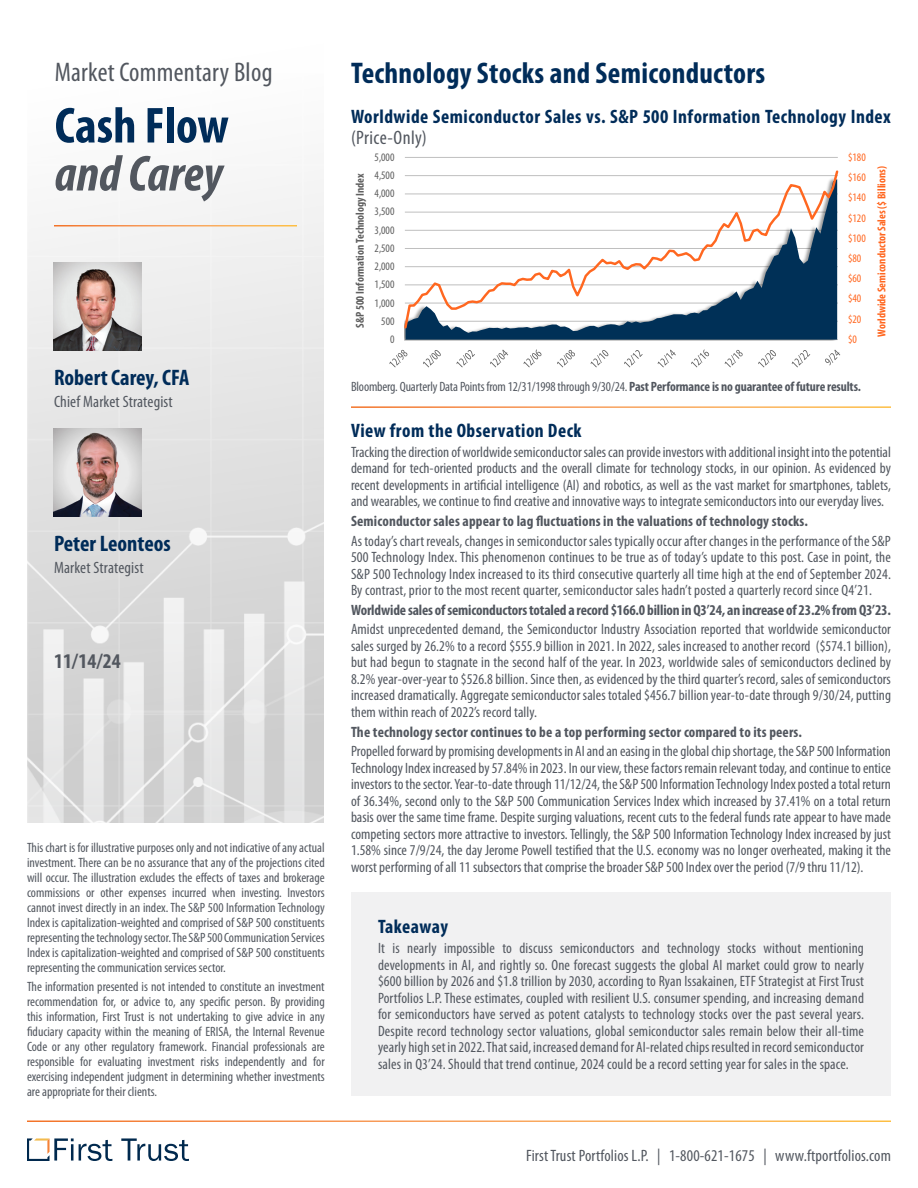
<style>
.page{position:relative;width:918px;height:1188px;background:#fff}
.page>*{position:absolute;margin:0;border:0;box-sizing:border-box;transform-origin:0 0}
.Body_Copy{font:700 condensed 51px "Myriad Pro";color:#002c59}
.Body_Copy-2{font:italic 700 condensed 51px "Myriad Pro";color:#52575f}
.Body_Copy-3{font:700 condensed 30px "Myriad Pro";letter-spacing:.01em;color:#002c59}
.Body_Copy-4{font:condensed 27px "Myriad Pro";letter-spacing:.01em;color:#52575f}
.Body_Copy-5{font:700 condensed 22.5px "Myriad Pro";color:#002c59}
.Body_Copy-6{font:700 condensed 21px "Myriad Pro";color:#52575f}
.Body_Headers_Blue{font:700 condensed 19.5px/21px "Myriad Pro";letter-spacing:.025em;color:#002c59}
.Body_Copy-7{font:condensed 16.5px "Myriad Pro";letter-spacing:.01em;color:#52575f}
.Body_Copy-8{font:condensed 15px/16.5px "Myriad Pro";letter-spacing:.005em;color:#52575f;text-align:justify}
.Body_Copy-9{font:700 condensed 15px "Myriad Pro";letter-spacing:.01em;color:#52575f}
.Body_Copy-10{font:700 condensed 15px "Myriad Pro";letter-spacing:-.01em;color:#52575f}
.Risk_Copy{font:condensed 13.5px/15px "Myriad Pro";color:#52575f;text-align:justify}
.t1{font:condensed 11.55px "Myriad Pro";letter-spacing:-.005em;color:#5f5f5f}
.t2{font:700 condensed 11.55px "Myriad Pro";color:#ff6720}
.t3{font:condensed 11.55px "Myriad Pro";letter-spacing:-.01em;color:#ff6720}
.t4{font:700 condensed 11.55px "Myriad Pro";color:#5f5f5f}
.s1{font-weight:400;color:#52575f}
.s2{font-weight:700}
</style>
<div class="page">
<img style="left:27px;top:179px;width:297px;height:644px">
<div style="left:351px;top:892px;width:540px;height:204px;background:#f1f1f2"></div>
<hr style="left:54px;top:225px;width:243px;height:2px;background:#fff">
<svg style="left:121px;top:1138px;width:68px;height:23px"></svg>
<svg style="left:27px;top:1138px;width:85px;height:23px"></svg>
<img style="left:54px;top:263px;width:88px;height:87px">
<img style="left:54px;top:429px;width:88px;height:88px">
<hr style="left:405px;top:157px;width:433px;height:1px;background:#bfbfbf">
<svg style="left:406px;top:330px;width:431px;height:10px;background:#07355a"></svg>
<svg style="left:405px;top:170px;width:434px;height:160px"></svg>
<svg style="left:389px;top:350px;width:18px;height:17px"></svg>
<svg style="left:423px;top:350px;width:18px;height:17px"></svg>
<svg style="left:456px;top:350px;width:19px;height:17px"></svg>
<svg style="left:490px;top:350px;width:18px;height:17px"></svg>
<svg style="left:524px;top:349px;width:18px;height:18px"></svg>
<svg style="left:557px;top:350px;width:18px;height:17px"></svg>
<svg style="left:591px;top:350px;width:17px;height:17px"></svg>
<svg style="left:624px;top:350px;width:19px;height:17px"></svg>
<svg style="left:658px;top:350px;width:18px;height:17px"></svg>
<svg style="left:691px;top:349px;width:18px;height:18px"></svg>
<svg style="left:725px;top:350px;width:18px;height:17px"></svg>
<svg style="left:758px;top:350px;width:18px;height:17px"></svg>
<svg style="left:792px;top:350px;width:18px;height:17px"></svg>
<svg style="left:825px;top:350px;width:15px;height:15px"></svg>
<p class="Body_Copy-4" style="left:55px;top:56px;width:219px">Market Commentary Blog</p>
<p class="Body_Copy" style="left:55px;top:94px;width:176px">Cash Flow</p>
<p class="Body_Copy-2" style="left:55px;top:142px;width:169px">and Carey</p>
<p class="Body_Copy-5" style="left:54px;top:364px;width:137px">Robert Carey, CFA</p>
<p class="Body_Copy-7" style="left:54px;top:391px;width:120px">Chief Market Strategist</p>
<p class="Body_Copy-5" style="left:54px;top:529px;width:118px">Peter Leonteos</p>
<p class="Body_Copy-7" style="left:54px;top:557px;width:91px">Market Strategist</p>
<p class="Body_Copy-6" style="left:54px;top:648px;width:68px">11/14/24</p>
<p class="Risk_Copy" style="left:27px;top:840px;width:299px">This chart is for illustrative purposes only and not indicative of any actual investment. There can be no assurance that any of the projections cited will occur. The illustration excludes the effects of taxes and brokerage commissions or other expenses incurred when investing. Investors cannot invest directly in an index. The S&amp;P 500 Information Technology Index is capitalization-weighted and comprised of S&amp;P 500 constituents representing the technology sector. The S&amp;P 500 Communication Services Index is capitalization-weighted and comprised of S&amp;P 500 constituents representing the communication services sector.</p>
<p class="Risk_Copy" style="left:27px;top:979px;width:299px">The information presented is not intended to constitute an investment recommendation for, or advice to, any specific person. By providing this information, First Trust is not undertaking to give advice in any fiduciary capacity within the meaning of ERISA, the Internal Revenue Code or any other regulatory framework. Financial professionals are responsible for evaluating investment risks independently and for exercising independent judgment in determining whether investments are appropriate for their clients.</p>
<p class="Body_Copy-3" style="left:351px;top:55px;width:416px">Technology Stocks and Semiconductors</p>
<p class="Body_Headers_Blue" style="left:351px;top:105px;width:541px">Worldwide Semiconductor Sales vs. S&amp;P 500 Information Technology Index <span class="s1">(Price-Only)</span></p>
<p class="t4" style="left:353px;top:328px;width:156px;rotate:-90deg">S&amp;P 500 Information Technology Index</p>
<p class="t1" style="left:375px;top:150px;width:21px">5,000</p>
<p class="t1" style="left:375px;top:168px;width:21px">4,500</p>
<p class="t1" style="left:375px;top:186px;width:21px">4,000</p>
<p class="t1" style="left:375px;top:205px;width:21px">3,500</p>
<p class="t1" style="left:375px;top:223px;width:21px">3,000</p>
<p class="t1" style="left:375px;top:241px;width:21px">2,500</p>
<p class="t1" style="left:375px;top:259px;width:21px">2,000</p>
<p class="t1" style="left:375px;top:278px;width:21px">1,500</p>
<p class="t1" style="left:375px;top:296px;width:21px">1,000</p>
<p class="t1" style="left:381px;top:314px;width:15px">500</p>
<p class="t1" style="left:390px;top:332px;width:6px">0</p>
<p class="t3" style="left:848px;top:150px;width:19px">$180</p>
<p class="t3" style="left:848px;top:170px;width:19px">$160</p>
<p class="t3" style="left:848px;top:191px;width:19px">$140</p>
<p class="t3" style="left:848px;top:211px;width:19px">$120</p>
<p class="t3" style="left:848px;top:231px;width:19px">$100</p>
<p class="t3" style="left:848px;top:251px;width:15px">$80</p>
<p class="t3" style="left:848px;top:271px;width:15px">$60</p>
<p class="t3" style="left:848px;top:292px;width:15px">$40</p>
<p class="t3" style="left:848px;top:312px;width:15px">$20</p>
<p class="t3" style="left:848px;top:332px;width:10px">$0</p>
<p class="t2" style="left:874px;top:337px;width:173px;rotate:-90deg">Worldwide Semiconductor Sales ($ Billions)</p>
<p class="Risk_Copy" style="left:351px;top:379px;width:511px">Bloomberg. Quarterly Data Points from 12/31/1998 through 9/30/24. <span class="s2">Past Performance is no guarantee of future results.</span></p>
<p class="Body_Headers_Blue" style="left:351px;top:419px;width:232px">View from the Observation Deck</p>
<p class="Body_Copy-8" style="left:351px;top:443px;width:542px">Tracking the direction of worldwide semiconductor sales can provide investors with additional insight into the potential demand for tech-oriented products and the overall climate for technology stocks, in our opinion. As evidenced by recent developments in artificial intelligence (AI) and robotics, as well as the vast market for smartphones, tablets, and wearables, we continue to find creative and innovative ways to integrate semiconductors into our everyday lives.</p>
<p class="Body_Copy-9" style="left:351px;top:511px;width:458px">Semiconductor sales appear to lag fluctuations in the valuations of technology stocks.</p>
<p class="Body_Copy-8" style="left:351px;top:532px;width:542px">As today’s chart reveals, changes in semiconductor sales typically occur after changes in the performance of the S&amp;P 500 Technology Index. This phenomenon continues to be true as of today’s update to this post. Case in point, the S&amp;P 500 Technology Index increased to its third consecutive quarterly all time high at the end of September 2024.<br>By contrast, prior to the most recent quarter, semiconductor sales hadn’t posted a quarterly record since Q4’21.</p>
<p class="Body_Copy-10" style="left:351px;top:600px;width:541px">Worldwide sales of semiconductors totaled a record $166.0 billion in Q3’24, an increase of 23.2% from Q3’23.</p>
<p class="Body_Copy-8" style="left:351px;top:621px;width:542px">Amidst unprecedented demand, the Semiconductor Industry Association reported that worldwide semiconductor sales surged by 26.2% to a record $555.9 billion in 2021. In 2022, sales increased to another record ($574.1 billion), but had begun to stagnate in the second half of the year. In 2023, worldwide sales of semiconductors declined by 8.2% year-over-year to $526.8 billion. Since then, as evidenced by the third quarter’s record, sales of semiconductors increased dramatically. Aggregate semiconductor sales totaled $456.7 billion year-to-date through 9/30/24, putting them within reach of 2022’s record tally.</p>
<p class="Body_Copy-9" style="left:351px;top:722px;width:452px">The technology sector continues to be a top performing sector compared to its peers.</p>
<p class="Body_Copy-8" style="left:351px;top:743px;width:542px">Propelled forward by promising developments in AI and an easing in the global chip shortage, the S&amp;P 500 Information Technology Index increased by 57.84% in 2023. In our view, these factors remain relevant today, and continue to entice investors to the sector. Year-to-date through 11/12/24, the S&amp;P 500 Information Technology Index posted a total return of 36.34%, second only to the S&amp;P 500 Communication Services Index which increased by 37.41% on a total return basis over the same time frame. Despite surging valuations, recent cuts to the federal funds rate appear to have made competing sectors more attractive to investors. Tellingly, the S&amp;P 500 Information Technology Index increased by just 1.58% since 7/9/24, the day Jerome Powell testified that the U.S. economy was no longer overheated, making it the worst performing of all 11 subsectors that comprise the broader S&amp;P 500 Index over the period (7/9 thru 11/12).</p>
<p class="Body_Headers_Blue" style="left:378px;top:916px;width:72px">Takeaway</p>
<p class="Body_Copy-8" style="left:378px;top:940px;width:488px">It is nearly impossible to discuss semiconductors and technology stocks without mentioning developments in AI, and rightly so. One forecast suggests the global AI market could grow to nearly $600 billion by 2026 and $1.8 trillion by 2030, according to Ryan Issakainen, ETF Strategist at First Trust Portfolios L.P. These estimates, coupled with resilient U.S. consumer spending, and increasing demand for semiconductors have served as potent catalysts to technology stocks over the past several years.<br>Despite record technology sector valuations, global semiconductor sales remain below their all-time yearly high set in 2022. That said, increased demand for AI-related chips resulted in record semiconductor sales in Q3’24. Should that trend continue, 2024 could be a record setting year for sales in the space.</p>
<p class="Body_Copy-7" style="left:526px;top:1146px;width:366px">First Trust Portfolios L.P. | 1-800-621-1675 | www.ftportfolios.com</p>
</div>
